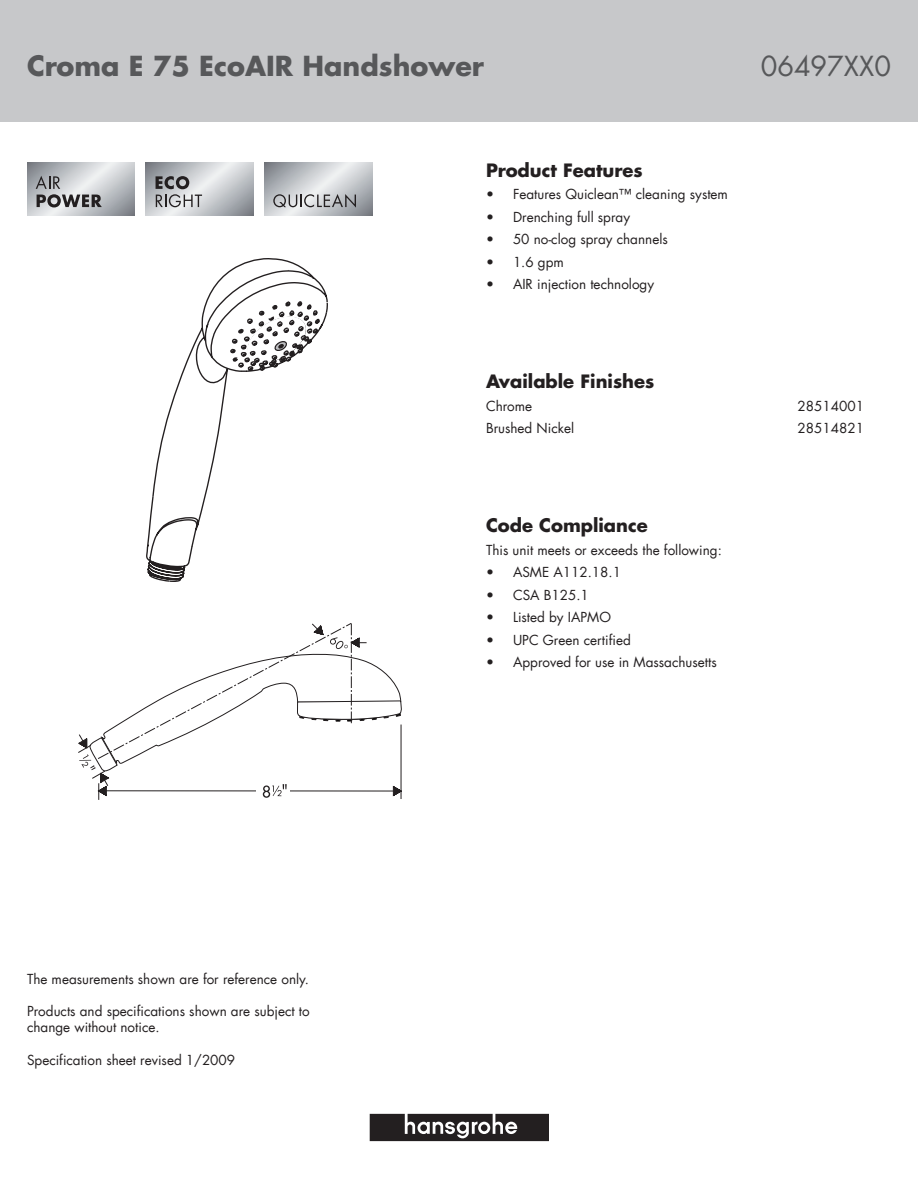
<style>
.page{position:relative;width:918px;height:1188px;background:#fff}
.page>*{position:absolute;margin:0;border:0;box-sizing:border-box;transform-origin:0 0}
.hansgrohe_product_na{font:700 27px "Futura LT";color:#57585a}
.hansgrohe_product_nu{font:27px "Futura LT";color:#57585a}
.subject_heading{font:700 18px "Futura LT";color:#231f20}
.detail{font:13.5px/22.5px "Futura LT";color:#231f20;text-align:justify}
.bullet_point{font:13.5px "Futura LT";color:#231f20}
</style>
<div class="page">
<div style="left:0;top:0;width:918px;height:121px;background:#c7c8ca"></div>
<svg style="left:370px;top:1114px;width:178px;height:27px;background:#464344"></svg>
<svg style="left:146px;top:258px;width:182px;height:324px"></svg>
<svg style="left:244px;top:314px;width:66px;height:53px"></svg>
<svg style="left:78px;top:623px;width:324px;height:177px"></svg>
<svg style="left:273px;top:194px;width:83px;height:14px"></svg>
<img style="left:146px;top:162px;width:108px;height:54px">
<svg style="left:156px;top:176px;width:46px;height:31px"></svg>
<svg style="left:36px;top:176px;width:66px;height:31px;background:#a3a3a6"></svg>
<p class="hansgrohe_product_na" style="left:27px;top:48px;width:459px">Croma E 75 EcoAIR Handshower</p>
<p class="hansgrohe_product_nu" style="left:761px;top:49px;width:132px">06497XX0</p>
<p class="subject_heading" style="left:486px;top:158px;width:158px">Product Features</p>
<p class="bullet_point" style="left:513px;top:186px;width:217px">Features Quiclean™ cleaning system</p>
<p class="bullet_point" style="left:513px;top:208px;width:119px">Drenching full spray</p>
<p class="bullet_point" style="left:513px;top:231px;width:156px">50 no-clog spray channels</p>
<p class="bullet_point" style="left:513px;top:253px;width:52px">1.6 gpm</p>
<p class="bullet_point" style="left:513px;top:276px;width:143px">AIR injection technology</p>
<p class="detail" style="left:486px;top:183px;width:9px">• • • • •</p>
<p class="subject_heading" style="left:486px;top:370px;width:170px">Available Finishes</p>
<p class="detail" style="left:486px;top:395px;width:48px">Chrome</p>
<p class="detail" style="left:797px;top:395px;width:68px">28514001</p>
<p class="detail" style="left:486px;top:417px;width:90px">Brushed Nickel</p>
<p class="detail" style="left:797px;top:417px;width:68px">28514821</p>
<p class="detail" style="left:27px;top:968px;width:284px">The measurements shown are for reference only.</p>
<p class="detail" style="left:27px;top:1003px;width:284px;line-height:16.2px">Products and specifications shown are subject to change without notice.</p>
<p class="detail" style="left:27px;top:1049px;width:210px">Specification sheet revised 1/2009</p>
<p class="subject_heading" style="left:486px;top:514px;width:163px">Code Compliance</p>
<p class="detail" style="left:486px;top:539px;width:237px">This unit meets or exceeds the following:</p>
<p class="bullet_point" style="left:513px;top:564px;width:110px">ASME A112.18.1</p>
<p class="bullet_point" style="left:513px;top:586px;width:77px">CSA B125.1</p>
<p class="bullet_point" style="left:513px;top:609px;width:100px">Listed by IAPMO</p>
<p class="bullet_point" style="left:513px;top:631px;width:119px">UPC Green certified</p>
<p class="bullet_point" style="left:513px;top:654px;width:205px">Approved for use in Massachusetts</p>
<p class="detail" style="left:486px;top:561px;width:9px">• • • • •</p>
</div>
